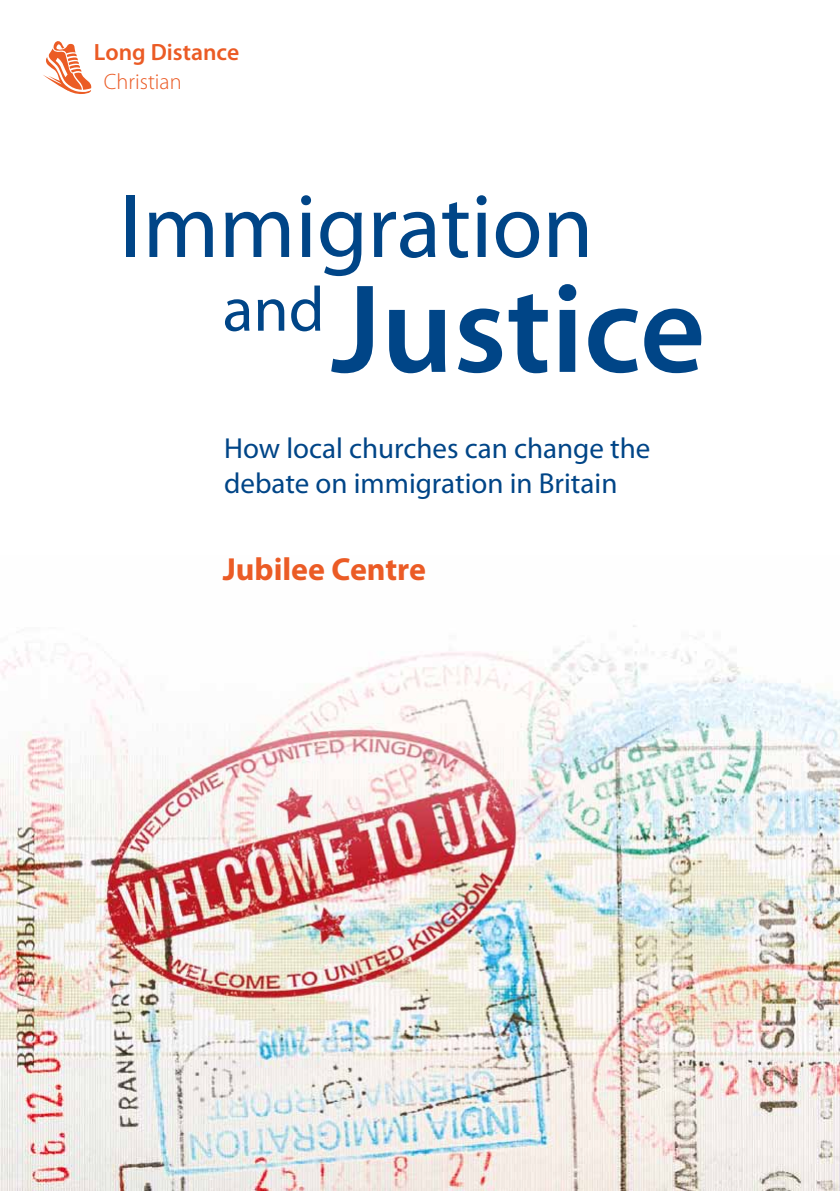
<style>
.page{position:relative;width:840px;height:1191px;background:#fff}
.page>*{position:absolute;margin:0;border:0;box-sizing:border-box;transform-origin:0 0}
.t1{font:600 127.2px "Myriad Pro";color:#004587}
.t2{font:91.4px "Myriad Pro";color:#004587}
.t3{font:63.6px "Myriad Pro";color:#004587}
.t4{font:700 32px "Myriad Pro";color:#eb5b25}
.t5{font:29px/34.8px "Myriad Pro";color:#004587}
.t6{font:600 23.6px "Myriad Pro";color:#eb5b25}
.t7{font:300 22.2px "Myriad Pro";color:#eb5b25}
</style>
<div class="page">
<img style="left:0;top:625px;width:839px;height:566px">
<svg style="left:43px;top:41px;width:49px;height:53px"></svg>
<p class="t6" style="left:94px;top:37px;width:147px">Long Distance</p>
<p class="t7" style="left:104px;top:68px;width:79px">Christian</p>
<h2 class="t2" style="left:120px;top:170px;width:474px">Immigration</h2>
<h1 class="t1" style="left:331px;top:248px;width:376px">Justice</h1>
<h3 class="t3" style="left:222px;top:270px;width:103px">and</h3>
<p class="t5" style="left:224px;top:431px;width:427px">How local churches can change the debate on immigration in Britain</p>
<p class="t4" style="left:222px;top:549px;width:205px">Jubilee Centre</p>
</div>
